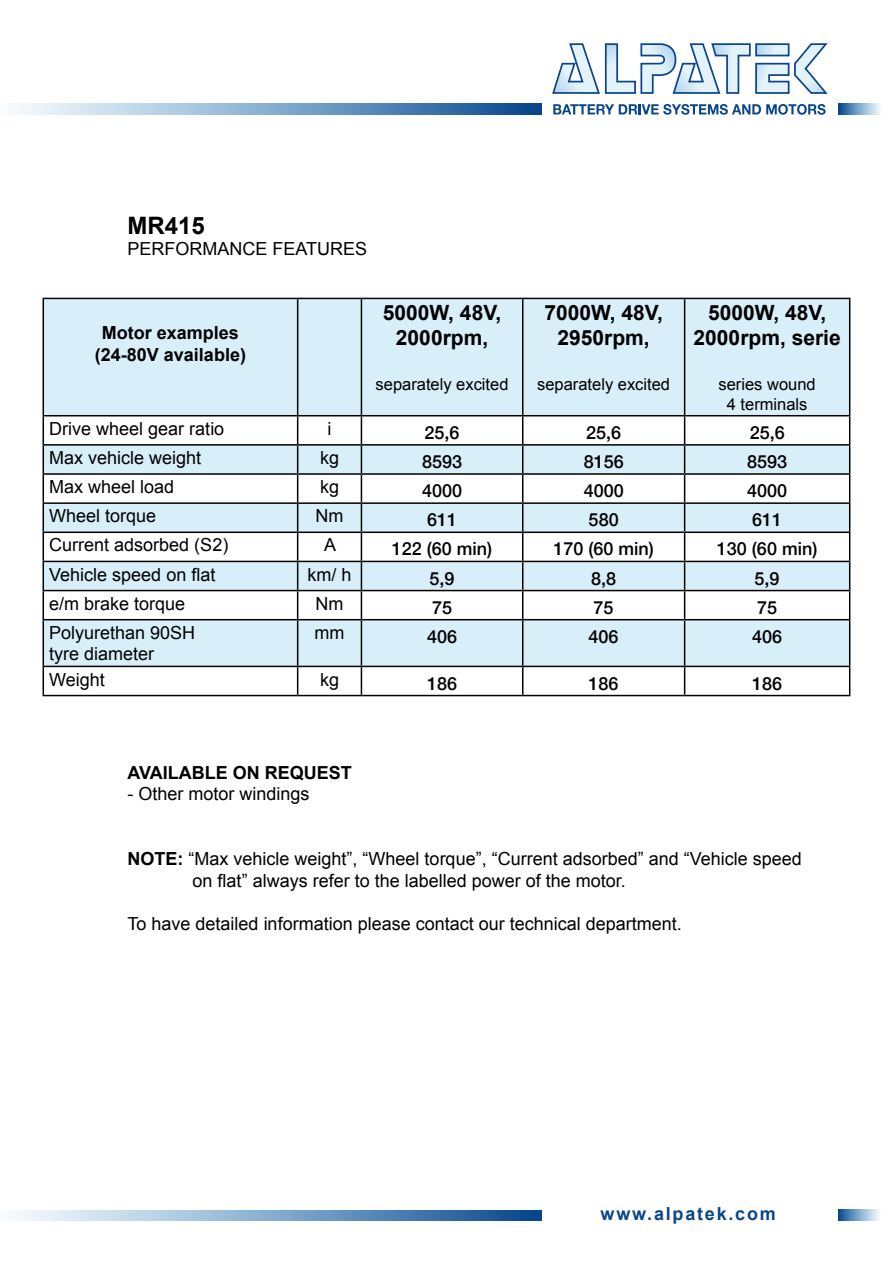
<style>
.page{position:relative;width:893px;height:1263px;background:#fff}
.page>*{position:absolute;margin:0;border:0;box-sizing:border-box;transform-origin:0 0}
.t1{font:700 24px "Arial";color:#000}
.t2{font:700 21px/25.2px "Arial";color:#000;text-align:center}
.t3{font:18px/21.6px "Arial";color:#000}
.t4{font:500 18px "Helvetica Neue";color:#000}
.t5{font:700 18px/21.6px "Arial";color:#000;text-align:center}
.t6{font:700 18px "Arial";letter-spacing:.1em;color:#09458b}
.t7{font:16.5px/19.8px "Arial";color:#000;text-align:center}
.s1{font-weight:700}
</style>
<div class="page">
<svg style="left:552px;top:43px;width:276px;height:51px"></svg>
<svg style="left:553px;top:104px;width:273px;height:11px"></svg>
<svg style="left:17px;top:104px;width:524px;height:10px;background:#80a6ca"></svg>
<svg style="left:839px;top:104px;width:41px;height:11px"></svg>
<svg style="left:17px;top:1210px;width:524px;height:11px;background:#80a6ca"></svg>
<svg style="left:838px;top:1210px;width:41px;height:11px"></svg>
<svg style="left:44px;top:299px;width:805px;height:367px;fill:#d8effa"></svg>
<hr style="left:43px;top:298px;width:255px;height:1px;background:#000">
<hr style="left:43px;top:299px;width:1px;height:116px;background:#000">
<hr style="left:298px;top:298px;width:63px;height:1px;background:#000">
<hr style="left:297px;top:299px;width:1px;height:116px;background:#000">
<hr style="left:361px;top:298px;width:162px;height:1px;background:#000">
<hr style="left:361px;top:299px;width:1px;height:116px;background:#000">
<hr style="left:523px;top:298px;width:162px;height:1px;background:#000">
<hr style="left:522px;top:299px;width:1px;height:116px;background:#000">
<hr style="left:685px;top:298px;width:165px;height:1px;background:#000">
<hr style="left:684px;top:299px;width:1px;height:116px;background:#000">
<hr style="left:849px;top:299px;width:1px;height:116px;background:#000">
<hr style="left:43px;top:415px;width:255px;height:1px;background:#000">
<hr style="left:298px;top:415px;width:63px;height:1px;background:#000">
<hr style="left:361px;top:415px;width:162px;height:1px;background:#000">
<hr style="left:523px;top:415px;width:162px;height:1px;background:#000">
<hr style="left:685px;top:415px;width:165px;height:1px;background:#000">
<hr style="left:43px;top:444px;width:255px;height:2px;background:#000">
<hr style="left:298px;top:444px;width:63px;height:2px;background:#000">
<hr style="left:361px;top:444px;width:162px;height:2px;background:#000">
<hr style="left:523px;top:444px;width:162px;height:2px;background:#000">
<hr style="left:685px;top:444px;width:165px;height:2px;background:#000">
<hr style="left:43px;top:473px;width:255px;height:2px;background:#000">
<hr style="left:298px;top:473px;width:63px;height:2px;background:#000">
<hr style="left:361px;top:473px;width:162px;height:2px;background:#000">
<hr style="left:523px;top:473px;width:162px;height:2px;background:#000">
<hr style="left:685px;top:473px;width:165px;height:2px;background:#000">
<hr style="left:43px;top:502px;width:255px;height:2px;background:#000">
<hr style="left:298px;top:502px;width:63px;height:2px;background:#000">
<hr style="left:361px;top:502px;width:162px;height:2px;background:#000">
<hr style="left:523px;top:502px;width:162px;height:2px;background:#000">
<hr style="left:685px;top:502px;width:165px;height:2px;background:#000">
<hr style="left:43px;top:531px;width:255px;height:2px;background:#000">
<hr style="left:298px;top:531px;width:63px;height:2px;background:#000">
<hr style="left:361px;top:531px;width:162px;height:2px;background:#000">
<hr style="left:523px;top:531px;width:162px;height:2px;background:#000">
<hr style="left:685px;top:531px;width:165px;height:2px;background:#000">
<hr style="left:43px;top:561px;width:255px;height:1px;background:#000">
<hr style="left:298px;top:561px;width:63px;height:1px;background:#000">
<hr style="left:361px;top:561px;width:162px;height:1px;background:#000">
<hr style="left:523px;top:561px;width:162px;height:1px;background:#000">
<hr style="left:685px;top:561px;width:165px;height:1px;background:#000">
<hr style="left:43px;top:590px;width:255px;height:1px;background:#000">
<svg style="left:43px;top:416px;width:1px;height:203px"></svg>
<hr style="left:298px;top:590px;width:63px;height:1px;background:#000">
<svg style="left:297px;top:416px;width:1px;height:203px"></svg>
<hr style="left:361px;top:590px;width:162px;height:1px;background:#000">
<svg style="left:361px;top:416px;width:1px;height:203px"></svg>
<hr style="left:523px;top:590px;width:162px;height:1px;background:#000">
<svg style="left:522px;top:416px;width:1px;height:203px"></svg>
<hr style="left:685px;top:590px;width:165px;height:1px;background:#000">
<svg style="left:684px;top:416px;width:1px;height:203px"></svg>
<svg style="left:849px;top:416px;width:1px;height:203px"></svg>
<hr style="left:43px;top:619px;width:255px;height:1px;background:#000">
<hr style="left:43px;top:620px;width:1px;height:46px;background:#000">
<hr style="left:298px;top:619px;width:63px;height:1px;background:#000">
<hr style="left:297px;top:620px;width:1px;height:46px;background:#000">
<hr style="left:361px;top:619px;width:162px;height:1px;background:#000">
<hr style="left:361px;top:620px;width:1px;height:46px;background:#000">
<hr style="left:523px;top:619px;width:162px;height:1px;background:#000">
<hr style="left:522px;top:620px;width:1px;height:46px;background:#000">
<hr style="left:685px;top:619px;width:165px;height:1px;background:#000">
<hr style="left:684px;top:620px;width:1px;height:46px;background:#000">
<hr style="left:849px;top:620px;width:1px;height:46px;background:#000">
<hr style="left:43px;top:666px;width:255px;height:1px;background:#000">
<svg style="left:43px;top:667px;width:1px;height:28px"></svg>
<hr style="left:298px;top:666px;width:63px;height:1px;background:#000">
<svg style="left:297px;top:667px;width:1px;height:28px"></svg>
<hr style="left:361px;top:666px;width:162px;height:1px;background:#000">
<svg style="left:361px;top:667px;width:1px;height:28px"></svg>
<hr style="left:523px;top:666px;width:162px;height:1px;background:#000">
<svg style="left:522px;top:667px;width:1px;height:28px"></svg>
<hr style="left:685px;top:666px;width:165px;height:1px;background:#000">
<svg style="left:684px;top:667px;width:1px;height:28px"></svg>
<svg style="left:849px;top:667px;width:1px;height:28px"></svg>
<hr style="left:43px;top:695px;width:255px;height:1px;background:#000">
<hr style="left:298px;top:695px;width:63px;height:1px;background:#000">
<hr style="left:361px;top:695px;width:162px;height:1px;background:#000">
<hr style="left:523px;top:695px;width:162px;height:1px;background:#000">
<hr style="left:685px;top:695px;width:165px;height:1px;background:#000">
<h1 class="t1" style="left:128px;top:209px;width:79px">MR415</h1>
<p class="t3" style="left:128px;top:238px;width:241px">PERFORMANCE FEATURES</p>
<p class="t5" style="left:95px;top:323px;width:153px">Motor examples (24-80V available)</p>
<p class="t2" style="left:383px;top:300px;width:120px">5000W, 48V,<br>2000rpm,</p>
<p class="t7" style="left:376px;top:374px;width:134px">separately excited</p>
<p class="t2" style="left:544px;top:300px;width:120px">7000W, 48V,<br>2950rpm,</p>
<p class="t7" style="left:537px;top:374px;width:134px">separately excited</p>
<p class="t2" style="left:694px;top:300px;width:149px">5000W, 48V,<br>2000rpm, serie</p>
<p class="t7" style="left:718px;top:374px;width:99px">series wound<br>4 terminals</p>
<p class="t3" style="left:49px;top:418px;width:177px">Drive wheel gear ratio</p>
<p class="t3" style="left:328px;top:418px;width:5px">i</p>
<p class="t4" style="left:425px;top:418px;width:37px">25,6</p>
<p class="t4" style="left:586px;top:418px;width:37px">25,6</p>
<p class="t4" style="left:750px;top:418px;width:37px">25,6</p>
<p class="t3" style="left:49px;top:447px;width:154px">Max vehicle weight</p>
<p class="t3" style="left:320px;top:447px;width:21px">kg</p>
<p class="t4" style="left:422px;top:447px;width:42px">8593</p>
<p class="t4" style="left:584px;top:447px;width:42px">8156</p>
<p class="t4" style="left:747px;top:447px;width:42px">8593</p>
<p class="t3" style="left:49px;top:476px;width:127px">Max wheel load</p>
<p class="t3" style="left:320px;top:476px;width:21px">kg</p>
<p class="t4" style="left:422px;top:476px;width:42px">4000</p>
<p class="t4" style="left:584px;top:476px;width:42px">4000</p>
<p class="t4" style="left:747px;top:476px;width:42px">4000</p>
<p class="t3" style="left:49px;top:505px;width:109px">Wheel torque</p>
<p class="t3" style="left:316px;top:505px;width:29px">Nm</p>
<p class="t4" style="left:427px;top:505px;width:32px">611</p>
<p class="t4" style="left:589px;top:505px;width:32px">580</p>
<p class="t4" style="left:752px;top:505px;width:32px">611</p>
<p class="t3" style="left:49px;top:534px;width:181px">Current adsorbed (S2)</p>
<p class="t3" style="left:324px;top:534px;width:14px">A</p>
<p class="t4" style="left:392px;top:535px;width:102px">122 (60 min)</p>
<p class="t4" style="left:553px;top:535px;width:102px">170 (60 min)</p>
<p class="t4" style="left:717px;top:535px;width:102px">130 (60 min)</p>
<p class="t3" style="left:49px;top:564px;width:168px">Vehicle speed on flat</p>
<p class="t3" style="left:307px;top:564px;width:46px">km/ h</p>
<p class="t4" style="left:430px;top:564px;width:27px">5,9</p>
<p class="t4" style="left:591px;top:564px;width:27px">8,8</p>
<p class="t4" style="left:755px;top:564px;width:27px">5,9</p>
<p class="t3" style="left:49px;top:593px;width:138px">e/m brake torque</p>
<p class="t3" style="left:315px;top:593px;width:29px">Nm</p>
<p class="t4" style="left:432px;top:593px;width:22px">75</p>
<p class="t4" style="left:594px;top:593px;width:22px">75</p>
<p class="t4" style="left:757px;top:593px;width:22px">75</p>
<p class="t3" style="left:49px;top:622px;width:148px">Polyurethan 90SH tyre diameter</p>
<p class="t3" style="left:314px;top:622px;width:31px">mm</p>
<p class="t4" style="left:427px;top:622px;width:32px">406</p>
<p class="t4" style="left:589px;top:622px;width:32px">406</p>
<p class="t4" style="left:752px;top:622px;width:32px">406</p>
<p class="t3" style="left:49px;top:669px;width:57px">Weight</p>
<p class="t3" style="left:320px;top:669px;width:21px">kg</p>
<p class="t4" style="left:427px;top:669px;width:32px">186</p>
<p class="t4" style="left:589px;top:669px;width:32px">186</p>
<p class="t4" style="left:752px;top:669px;width:32px">186</p>
<p class="t5" style="left:128px;top:762px;width:226px">AVAILABLE ON REQUEST</p>
<p class="t3" style="left:128px;top:783px;width:184px">- Other motor windings</p>
<p class="t3" style="left:193px;top:848px;width:611px;text-indent:-65px"><span class="s1">NOTE:</span> “Max vehicle weight”, “Wheel torque”, “Current adsorbed” and “Vehicle speed on flat” always refer to the labelled power of the motor.</p>
<p class="t3" style="left:128px;top:913px;width:556px">To have detailed information please contact our technical department.</p>
<p class="t6" style="left:601px;top:1201px;width:177px">www.alpatek.com</p>
</div>
